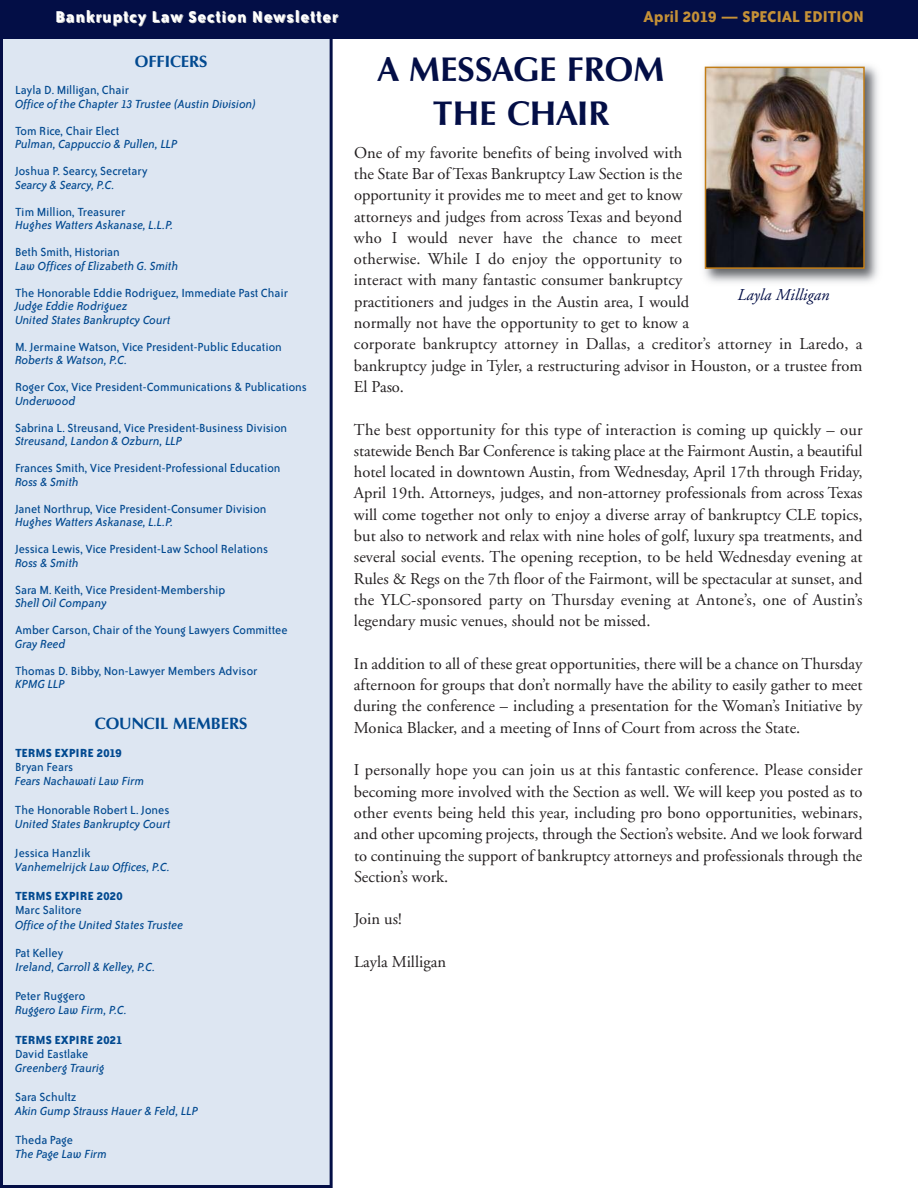
<style>
.page{position:relative;width:918px;height:1188px;background:#fff}
.page>*{position:absolute;margin:0;border:0;box-sizing:border-box;transform-origin:0 0}
.t1{font:700 34.5px/43.5px "Zapf Humanist 601 BT";color:#030e46;text-align:center}
.t2{font:700 18px "Bailey Sans ITC";letter-spacing:.05em;color:#fff}
.t3{font:700 18px "Bailey Sans ITC";color:#c59137}
.t4{font:16.5px/21.3px "Adobe Garamond";color:#231f20;text-align:justify}
.t5{font:700 16.5px "Zapf Humanist 601 BT";color:#014990}
.t6{font:italic 16.5px "Adobe Garamond";color:#030e46}
.t7{font:13.5px "Bailey Sans ITC";color:#014990}
.t8{font:italic 13.5px/13.5px "Bailey Sans ITC";color:#014990}
.t9{font:700 13.5px "Bailey Sans ITC";color:#014990}
.t10{font:italic 13.5px "Bailey Sans ITC";letter-spacing:-.02em;color:#014990}
</style>
<div class="page">
<div style="left:3px;top:3px;width:327px;height:1182px;background:#dde6f2"></div>
<div style="left:0;top:0;width:333px;height:1188px;border:3px solid #030e46"></div>
<div style="left:0;top:0;width:918px;height:39px;background:#030e46"></div>
<img style="left:704px;top:65px;width:174px;height:218px">
<img style="left:708px;top:70px;width:154px;height:196px">
<div style="left:705px;top:67px;width:160px;height:202px;border:2px solid #c27d16"></div>
<p class="t2" style="left:55px;top:10px;width:284px">Bankruptcy Law Section Newsletter</p>
<p class="t3" style="left:644px;top:10px;width:222px">April 2019 — SPECIAL EDITION</p>
<p class="t5" style="left:135px;top:55px;width:74px">OFFICERS</p>
<p class="t7" style="left:15px;top:85px;width:116px">Layla D. Milligan, Chair</p>
<p class="t8" style="left:15px;top:98px;width:243px">Office of the Chapter 13 Trustee (Austin Division)</p>
<p class="t7" style="left:15px;top:126px;width:106px">Tom Rice, Chair Elect</p>
<p class="t8" style="left:15px;top:138px;width:164px">Pulman, Cappuccio &amp; Pullen, LLP</p>
<p class="t7" style="left:15px;top:166px;width:134px">Joshua P. Searcy, Secretary</p>
<p class="t10" style="left:15px;top:180px;width:101px">Searcy &amp; Searcy, P.C.</p>
<p class="t7" style="left:15px;top:207px;width:112px">Tim Million, Treasurer</p>
<p class="t8" style="left:15px;top:219px;width:160px">Hughes Watters Askanase, L.L.P.</p>
<p class="t7" style="left:15px;top:247px;width:106px">Beth Smith, Historian</p>
<p class="t8" style="left:15px;top:260px;width:165px">Law Offices of Elizabeth G. Smith</p>
<p class="t7" style="left:15px;top:288px;width:275px">The Honorable Eddie Rodriguez, Immediate Past Chair</p>
<p class="t8" style="left:15px;top:300px;width:157px">Judge Eddie Rodriguez<br>United States Bankruptcy Court</p>
<p class="t7" style="left:15px;top:342px;width:268px">M. Jermaine Watson, Vice President-Public Education</p>
<p class="t8" style="left:15px;top:354px;width:114px">Roberts &amp; Watson, P.C.</p>
<p class="t7" style="left:15px;top:382px;width:294px">Roger Cox, Vice President-Communications &amp; Publications</p>
<p class="t8" style="left:15px;top:395px;width:62px">Underwood</p>
<p class="t7" style="left:15px;top:423px;width:274px">Sabrina L. Streusand, Vice President-Business Division</p>
<p class="t8" style="left:15px;top:435px;width:169px">Streusand, Landon &amp; Ozburn, LLP</p>
<p class="t7" style="left:15px;top:463px;width:267px">Frances Smith, Vice President-Professional Education</p>
<p class="t8" style="left:15px;top:476px;width:65px">Ross &amp; Smith</p>
<p class="t7" style="left:15px;top:504px;width:253px">Janet Northrup, Vice President-Consumer Division</p>
<p class="t8" style="left:15px;top:516px;width:160px">Hughes Watters Askanase, L.L.P.</p>
<p class="t7" style="left:15px;top:544px;width:255px">Jessica Lewis, Vice President-Law School Relations</p>
<p class="t8" style="left:15px;top:557px;width:65px">Ross &amp; Smith</p>
<p class="t7" style="left:15px;top:585px;width:212px">Sara M. Keith, Vice President-Membership</p>
<p class="t8" style="left:15px;top:597px;width:93px">Shell Oil Company</p>
<p class="t7" style="left:15px;top:625px;width:274px">Amber Carson, Chair of the Young Lawyers Committee</p>
<p class="t8" style="left:15px;top:638px;width:52px">Gray Reed</p>
<p class="t7" style="left:15px;top:666px;width:244px">Thomas D. Bibby, Non-Lawyer Members Advisor</p>
<p class="t8" style="left:15px;top:678px;width:51px">KPMG LLP</p>
<p class="t5" style="left:95px;top:716px;width:154px">COUNCIL MEMBERS</p>
<p class="t9" style="left:15px;top:748px;width:109px">TERMS EXPIRE 2019</p>
<p class="t7" style="left:15px;top:762px;width:60px">Bryan Fears</p>
<p class="t8" style="left:15px;top:775px;width:131px">Fears Nachawati Law Firm</p>
<p class="t7" style="left:15px;top:805px;width:156px">The Honorable Robert L. Jones</p>
<p class="t8" style="left:15px;top:818px;width:157px">United States Bankruptcy Court</p>
<p class="t7" style="left:15px;top:848px;width:77px">Jessica Hanzlik</p>
<p class="t8" style="left:15px;top:861px;width:157px">Vanhemelrijck Law Offices, P.C.</p>
<p class="t9" style="left:15px;top:891px;width:110px">TERMS EXPIRE 2020</p>
<p class="t7" style="left:15px;top:905px;width:68px">Marc Salitore</p>
<p class="t8" style="left:15px;top:919px;width:170px">Office of the United States Trustee</p>
<p class="t7" style="left:15px;top:948px;width:50px">Pat Kelley</p>
<p class="t8" style="left:15px;top:961px;width:142px">Ireland, Carroll &amp; Kelley, P.C.</p>
<p class="t7" style="left:15px;top:991px;width:72px">Peter Ruggero</p>
<p class="t8" style="left:15px;top:1004px;width:114px">Ruggero Law Firm, P.C.</p>
<p class="t9" style="left:15px;top:1035px;width:109px">TERMS EXPIRE 2021</p>
<p class="t7" style="left:15px;top:1049px;width:75px">David Eastlake</p>
<p class="t8" style="left:15px;top:1062px;width:91px">Greenberg Traurig</p>
<p class="t7" style="left:15px;top:1092px;width:63px">Sara Schultz</p>
<p class="t8" style="left:15px;top:1105px;width:185px">Akin Gump Strauss Hauer &amp; Feld, LLP</p>
<p class="t7" style="left:15px;top:1135px;width:60px">Theda Page</p>
<p class="t8" style="left:15px;top:1148px;width:94px">The Page Law Firm</p>
<h1 class="t1" style="left:378px;top:51px;width:288px">A MESSAGE FROM<br>THE CHAIR</h1>
<p class="t4" style="left:354px;top:143px;width:510px;text-align:left">One of my favorite benefits of being involved with<br>the State Bar of Texas Bankruptcy Law Section is the<br>opportunity it provides me to meet and get to know<br>attorneys and judges from across Texas and beyond<br>who I would never have the chance to meet<br>otherwise. While I do enjoy the opportunity to<br>interact with many fantastic consumer bankruptcy<br>practitioners and judges in the Austin area, I would<br>normally not have the opportunity to get to know a<br>corporate bankruptcy attorney in Dallas, a creditor’s attorney in Laredo, a bankruptcy judge in Tyler, a restructuring advisor in Houston, or a trustee from El Paso.</p>
<p class="t4" style="left:354px;top:420px;width:510px">The best opportunity for this type of interaction is coming up quickly – our statewide Bench Bar Conference is taking place at the Fairmont Austin, a beautiful hotel located in downtown Austin, from Wednesday, April 17th through Friday, April 19th. Attorneys, judges, and non-attorney professionals from across Texas will come together not only to enjoy a diverse array of bankruptcy CLE topics, but also to network and relax with nine holes of golf, luxury spa treatments, and several social events. The opening reception, to be held Wednesday evening at Rules &amp; Regs on the 7th floor of the Fairmont, will be spectacular at sunset, and the YLC-sponsored party on Thursday evening at Antone’s, one of Austin’s legendary music venues, should not be missed.</p>
<p class="t4" style="left:354px;top:654px;width:510px">In addition to all of these great opportunities, there will be a chance on Thursday afternoon for groups that don’t normally have the ability to easily gather to meet during the conference – including a presentation for the Woman’s Initiative by Monica Blacker, and a meeting of Inns of Court from across the State.</p>
<p class="t4" style="left:354px;top:761px;width:510px">I personally hope you can join us at this fantastic conference. Please consider becoming more involved with the Section as well. We will keep you posted as to other events being held this year, including pro bono opportunities, webinars, and other upcoming projects, through the Section’s website. And we look forward to continuing the support of bankruptcy attorneys and professionals through the Section’s work.</p>
<p class="t4" style="left:354px;top:910px;width:49px">Join us!</p>
<p class="t4" style="left:354px;top:953px;width:94px">Layla Milligan</p>
<p class="t6" style="left:738px;top:288px;width:93px">Layla Milligan</p>
</div>
